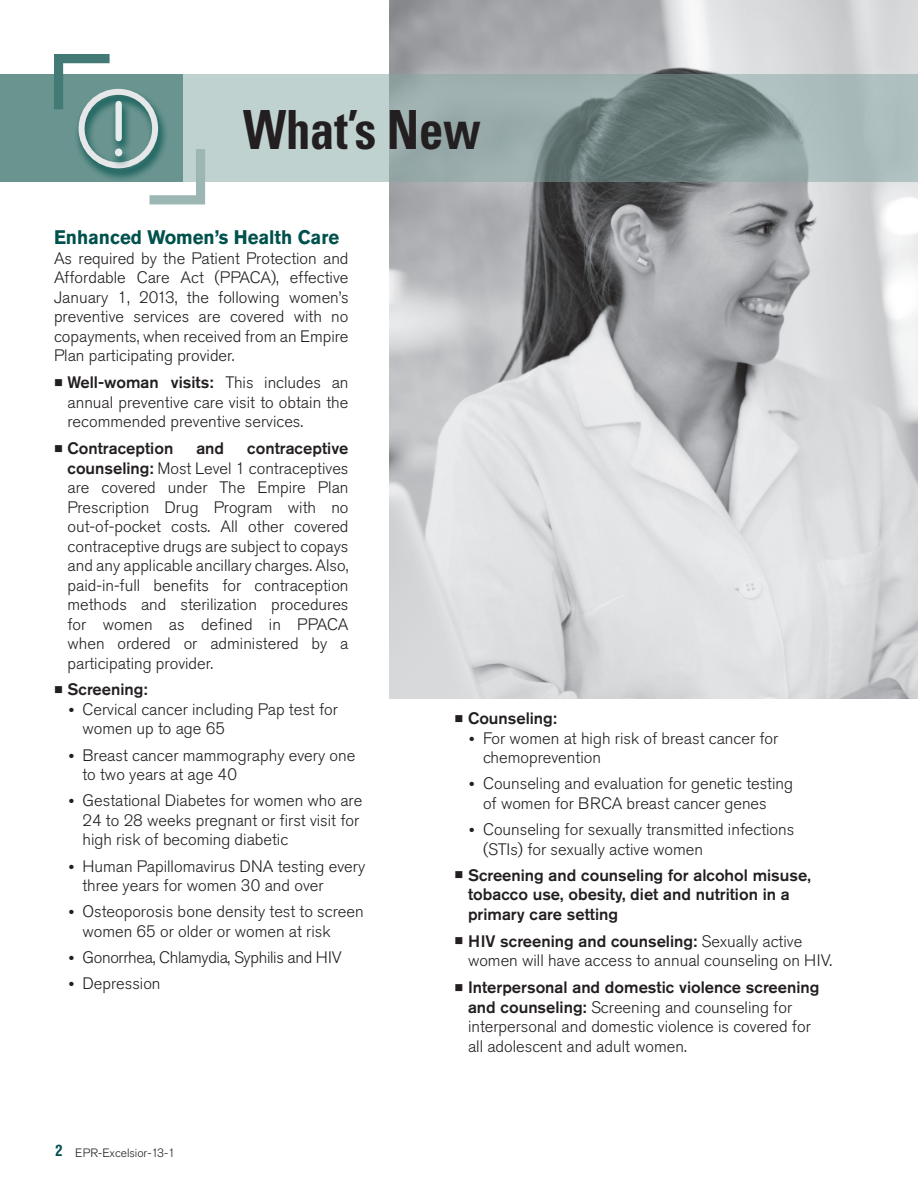
<style>
.page{position:relative;width:918px;height:1188px;background:#fff}
.page>*{position:absolute;margin:0;border:0;box-sizing:border-box;transform-origin:0 0}
.Body_Heads{font:300 76.5px "VAG Rounded Std";color:#e7ecec;scale:.95 1}
.Main_Head{font:700 condensed 54px "Univers";letter-spacing:-.005em;color:#231f20;scale:.9 1}
.Body_Heads-2{font:700 19.5px "Akzidenz Grotesk Std";color:#00514d;scale:.95 1}
.body_indent_circle{font:300 16.5px/19.5px "Akzidenz Grotesk Std";color:#231f20}
.body_bullet_justifie{font:300 16.5px/19.5px "Akzidenz Grotesk Std";color:#231f20;text-align:justify}
.body_bullet{font:300 16.5px/19.5px "Akzidenz Grotesk Std";color:#231f20}
.body_justified{font:300 16.5px/19.5px "Akzidenz Grotesk Std";color:#231f20;text-align:justify}
.body_bullet-2{font:500 16.5px/19.5px "Akzidenz Grotesk Std";color:#231f20}
.body_indent_circle-2{font:300 16.5px "Akzidenz Grotesk Std";letter-spacing:-.02em;color:#231f20}
.body_bullet_before_o{font:500 16.5px "Akzidenz Grotesk Std";color:#231f20}
.body_bullet_justifie-2{font:500 16.5px "Akzidenz Grotesk Std";color:#231f20}
.EPR_Page_Footer_left{font:300 12px "Akzidenz Grotesk Std";color:#231f20}
.s1{font-weight:500}
.s2{font-family:"Swiss 721 BT";font-weight:700;font-stretch:condensed;font-size:15px;color:#00514d}
</style>
<div class="page">
<img style="left:389px;top:0;width:529px;height:698px">
<svg style="left:182px;top:74px;width:736px;height:108px"></svg>
<div style="left:0;top:74px;width:182px;height:108px;background:#69948f"></div>
<svg style="left:54px;top:54px;width:56px;height:55px"></svg>
<svg style="left:150px;top:149px;width:55px;height:55px"></svg>
<div style="left:74px;top:88px;width:94px;height:94px;background:#00514d;opacity:.6"></div>
<div style="left:79px;top:89px;width:79px;height:79px;border:6px solid #e6e7e9;border-radius:50%"></div>
<div style="left:111px;top:100px;width:21px;height:70px;background:#00514d;opacity:.6"></div>
<p class="Body_Heads" style="left:108px;top:85px;width:24px">!</p>
<p class="Main_Head" style="left:243px;top:96px;width:266px">What’s New</p>
<p class="Body_Heads-2" style="left:54px;top:226px;width:302px">Enhanced Women’s Health Care</p>
<p class="body_justified" style="left:54px;top:249px;width:296px">As required by the Patient Protection and Affordable Care Act (PPACA), effective January 1, 2013, the following women’s preventive services are covered with no copayments, when received from an Empire Plan participating provider.</p>
<p class="body_bullet_justifie" style="left:68px;top:373px;width:283px;text-indent:-14px">■ <span class="s1">Well-woman visits:</span> This includes an annual preventive care visit to obtain the recommended preventive services.</p>
<p class="body_bullet_justifie-2" style="left:54px;top:438px;width:121px">■ Contraception</p>
<p class="body_bullet_justifie-2" style="left:196px;top:438px;width:29px">and</p>
<p class="body_bullet_justifie" style="left:68px;top:439px;width:283px;text-indent:180px"><span class="s1">contraceptive counseling:</span> Most Level 1 contraceptives are covered under The Empire Plan Prescription Drug Program with no out-of-pocket costs. All other covered contraceptive drugs are subject to copays and any applicable ancillary charges. Also, paid-in-full benefits for contraception methods and sterilization procedures for women as defined in PPACA when ordered or administered by a participating provider.</p>
<p class="body_bullet_before_o" style="left:54px;top:680px;width:95px">■ Screening:</p>
<p class="body_indent_circle" style="left:82px;top:700px;width:257px;text-indent:-14px">● Cervical cancer including Pap test for women up to age 65</p>
<p class="body_indent_circle" style="left:82px;top:746px;width:274px;text-indent:-14px">● Breast cancer mammography every one to two years at age 40</p>
<p class="body_indent_circle" style="left:82px;top:791px;width:281px;text-indent:-14px">● Gestational Diabetes for women who are<br>24 to 28 weeks pregnant or first visit for high risk of becoming diabetic</p>
<p class="body_indent_circle" style="left:82px;top:857px;width:284px;text-indent:-14px">● Human Papillomavirus DNA testing every three years for women 30 and over</p>
<p class="body_indent_circle" style="left:82px;top:902px;width:283px;text-indent:-14px">● Osteoporosis bone density test to screen women 65 or older or women at risk</p>
<p class="body_indent_circle-2" style="left:69px;top:948px;width:274px">● Gonorrhea, Chlamydia, Syphilis and HIV</p>
<p class="body_indent_circle" style="left:69px;top:974px;width:93px">● Depression</p>
<p class="EPR_Page_Footer_left" style="left:55px;top:1146px;width:122px"><span class="s2">2</span> EPR-Excelsior-13-1</p>
<p class="body_bullet_before_o" style="left:454px;top:708px;width:104px">■ Counseling:</p>
<p class="body_indent_circle" style="left:483px;top:728px;width:297px;text-indent:-14px">● For women at high risk of breast cancer for chemoprevention</p>
<p class="body_indent_circle" style="left:483px;top:774px;width:312px;text-indent:-14px">● Counseling and evaluation for genetic testing of women for BRCA breast cancer genes</p>
<p class="body_indent_circle" style="left:483px;top:820px;width:313px;text-indent:-14px">● Counseling for sexually transmitted infections (STIs) for sexually active women</p>
<p class="body_bullet-2" style="left:468px;top:865px;width:344px;text-indent:-14px">■ Screening and counseling for alcohol misuse, tobacco use, obesity, diet and nutrition in a primary care setting</p>
<p class="body_bullet" style="left:468px;top:932px;width:366px;text-indent:-14px">■ <span class="s1">HIV screening and counseling:</span> Sexually active women will have access to annual counseling on HIV.</p>
<p class="body_bullet" style="left:468px;top:978px;width:353px;text-indent:-14px">■ <span class="s1">Interpersonal and domestic violence screening and counseling:</span> Screening and counseling for interpersonal and domestic violence is covered for all adolescent and adult women.</p>
</div>
